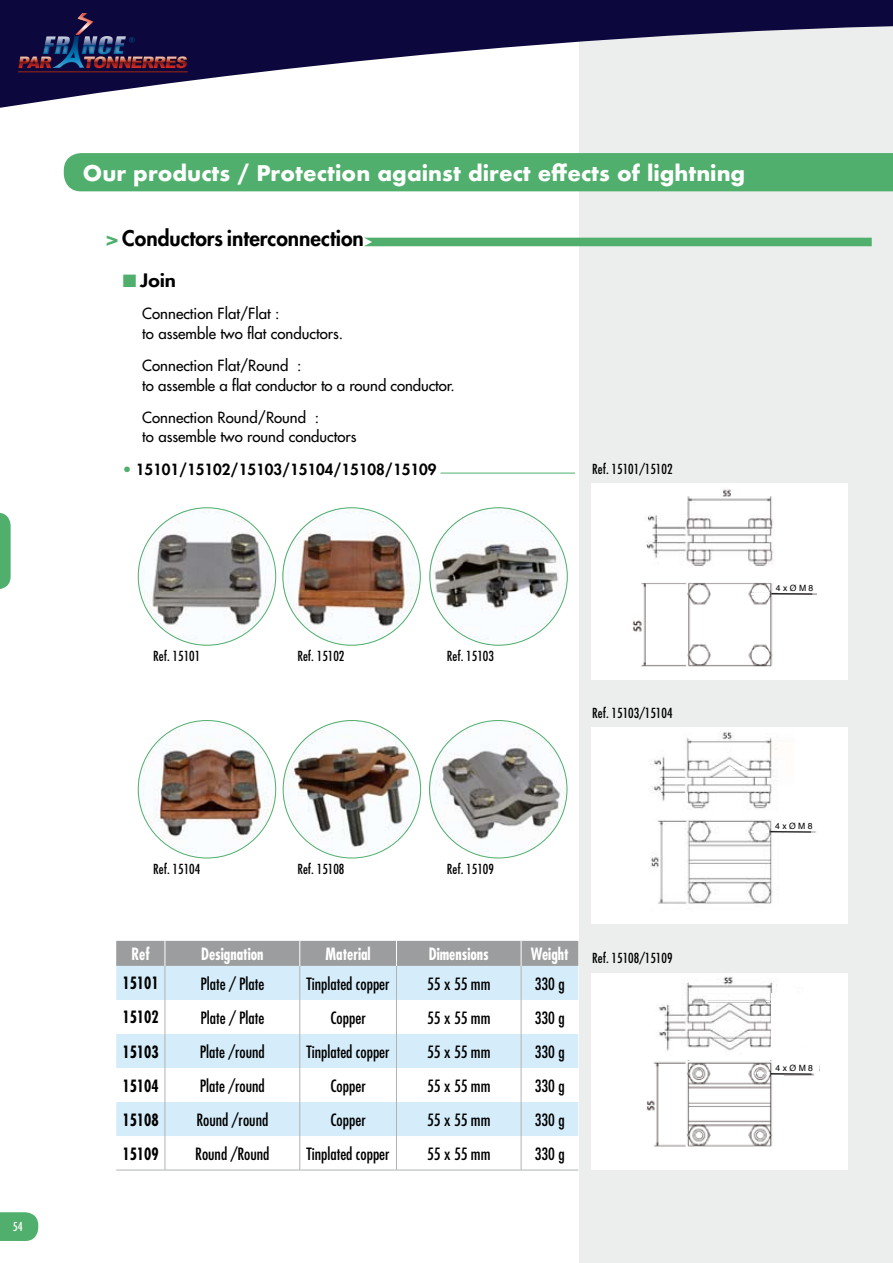
<style>
.page{position:relative;width:893px;height:1263px;background:#fff}
.page>*{position:absolute;margin:0;border:0;box-sizing:border-box;transform-origin:0 0}
.t1{font:700 21px "Futura";color:#fff}
.t2{font:800 21px "Futura";color:#000}
.t3{font:800 18px "Futura";color:#000;scale:1.15 1}
.t4{font:condensed 16.5px "Futura";color:#000}
.t5{font:700 condensed 16.5px "Futura";color:#fff;scale:.9 1}
.t6{font:700 condensed 16.5px "Futura";color:#000;scale:.9 1}
.t7{font:15px/19.5px "Futura";color:#000}
.t8{font:800 15px "Futura";color:#000}
.t9{font:condensed 13.5px "Futura";color:#000}
.t10{font:condensed 12px "Futura";color:#fff}
.t11{font:8.7px "Helvetica";color:#000}
.s1{color:#50af6c}
.s2{font-weight:400;color:#50af6c}
</style>
<div class="page">
<div style="left:579px;top:0;width:314px;height:1263px;background:#eceded"></div>
<svg style="left:0;top:0;width:892px;height:108px"></svg>
<div style="left:64px;top:153px;width:829px;height:38px;background:#50af6c"></div>
<hr style="left:18px;top:72px;width:170px;height:1px;background:#310e0d">
<svg style="left:18px;top:13px;width:170px;height:59px;background:#281d49"></svg>
<svg style="left:0;top:513px;width:11px;height:76px"></svg>
<svg style="left:0;top:1212px;width:38px;height:29px"></svg>
<svg style="left:892px;top:0;width:1px;height:27px"></svg>
<div style="left:364px;top:238px;width:508px;height:8px;background:#50af6c"></div>
<hr style="left:441px;top:473px;width:134px;height:1px;background:#50af6c">
<img style="left:138px;top:508px;width:138px;height:137px;border-radius:69px">
<img style="left:138px;top:720px;width:138px;height:138px;border-radius:69px">
<img style="left:283px;top:508px;width:137px;height:137px;border-radius:69px">
<img style="left:429px;top:720px;width:138px;height:138px;border-radius:69px">
<img style="left:430px;top:508px;width:137px;height:137px;border-radius:69px">
<img style="left:283px;top:720px;width:138px;height:138px;border-radius:69px">
<svg style="left:116px;top:966px;width:462px;height:170px;fill:#d5edfa"></svg>
<hr style="left:165px;top:966px;width:1px;height:34px;background:#b1b3b4">
<hr style="left:300px;top:966px;width:1px;height:34px;background:#b1b3b4">
<hr style="left:396px;top:966px;width:1px;height:34px;background:#b1b3b4">
<hr style="left:521px;top:966px;width:1px;height:34px;background:#b1b3b4">
<hr style="left:165px;top:1000px;width:1px;height:34px;background:#b1b3b4">
<hr style="left:300px;top:1000px;width:1px;height:34px;background:#b1b3b4">
<hr style="left:396px;top:1000px;width:1px;height:34px;background:#b1b3b4">
<hr style="left:521px;top:1000px;width:1px;height:34px;background:#b1b3b4">
<hr style="left:165px;top:1034px;width:1px;height:34px;background:#b1b3b4">
<hr style="left:300px;top:1034px;width:1px;height:34px;background:#b1b3b4">
<hr style="left:396px;top:1034px;width:1px;height:34px;background:#b1b3b4">
<hr style="left:521px;top:1034px;width:1px;height:34px;background:#b1b3b4">
<hr style="left:165px;top:1068px;width:1px;height:34px;background:#b1b3b4">
<hr style="left:300px;top:1068px;width:1px;height:34px;background:#b1b3b4">
<hr style="left:396px;top:1068px;width:1px;height:34px;background:#b1b3b4">
<hr style="left:521px;top:1068px;width:1px;height:34px;background:#b1b3b4">
<hr style="left:165px;top:1102px;width:1px;height:34px;background:#b1b3b4">
<hr style="left:300px;top:1102px;width:1px;height:34px;background:#b1b3b4">
<hr style="left:396px;top:1102px;width:1px;height:34px;background:#b1b3b4">
<hr style="left:521px;top:1102px;width:1px;height:34px;background:#b1b3b4">
<hr style="left:165px;top:1136px;width:1px;height:34px;background:#b1b3b4">
<hr style="left:300px;top:1136px;width:1px;height:34px;background:#b1b3b4">
<hr style="left:396px;top:1136px;width:1px;height:34px;background:#b1b3b4">
<hr style="left:521px;top:1136px;width:1px;height:34px;background:#b1b3b4">
<hr style="left:116px;top:1170px;width:49px;height:1px;background:#b1b3b4">
<hr style="left:165px;top:1170px;width:135px;height:1px;background:#b1b3b4">
<hr style="left:300px;top:1170px;width:96px;height:1px;background:#b1b3b4">
<hr style="left:396px;top:1170px;width:125px;height:1px;background:#b1b3b4">
<hr style="left:521px;top:1170px;width:57px;height:1px;background:#b1b3b4">
<div style="left:116px;top:941px;width:462px;height:25px;background:#9c9d9f"></div>
<div style="left:592px;top:483px;width:256px;height:196px;background:#fff"></div>
<img style="left:645px;top:489px;width:129px;height:77px">
<img style="left:633px;top:583px;width:183px;height:84px">
<div style="left:778px;top:581px;width:41px;height:11px;background:#fff"></div>
<svg style="left:751px;top:592px;width:22px;height:4px"></svg>
<hr style="left:772px;top:593px;width:40px;height:1px;background:#000">
<div style="left:592px;top:727px;width:256px;height:196px;background:#fff"></div>
<img style="left:650px;top:732px;width:127px;height:78px">
<img style="left:651px;top:820px;width:165px;height:84px">
<svg style="left:726px;top:766px;width:22px;height:5px"></svg>
<div style="left:777px;top:819px;width:41px;height:11px;background:#fff"></div>
<svg style="left:751px;top:830px;width:21px;height:3px"></svg>
<hr style="left:771px;top:831px;width:40px;height:1px;background:#000">
<div style="left:592px;top:974px;width:256px;height:196px;background:#fff"></div>
<img style="left:656px;top:977px;width:121px;height:84px">
<img style="left:646px;top:1061px;width:174px;height:86px">
<div style="left:777px;top:1061px;width:42px;height:11px;background:#fff"></div>
<div style="left:771px;top:993px;width:47px;height:53px;background:#fff"></div>
<hr style="left:706px;top:1001px;width:48px;height:1px;background:#fff">
<svg style="left:711px;top:1036px;width:37px;height:1px"></svg>
<svg style="left:754px;top:1072px;width:18px;height:3px"></svg>
<hr style="left:772px;top:1073px;width:39px;height:1px;background:#000">
<p class="t10" style="left:13px;top:1219px;width:11px">54</p>
<p class="t1" style="left:83px;top:158px;width:664px">Our products / Protection against direct effects of lightning</p>
<p class="t2" style="left:106px;top:225px;width:259px"><span class="s1">&gt;</span> Conductors interconnection</p>
<p class="t3" style="left:123px;top:269px;width:48px"><span class="s1">■</span> Join</p>
<p class="t7" style="left:142px;top:304px;width:202px">Connection Flat/Flat :<br>to assemble two flat conductors.</p>
<p class="t7" style="left:142px;top:356px;width:314px">Connection Flat/Round :<br>to assemble a flat conductor to a round conductor.</p>
<p class="t7" style="left:142px;top:407px;width:216px">Connection Round/Round :<br>to assemble two round conductors</p>
<p class="t8" style="left:123px;top:459px;width:315px"><span class="s2">•</span> 15101/15102/15103/15104/15108/15109</p>
<p class="t9" style="left:592px;top:460px;width:82px">Ref. 15101/15102</p>
<p class="t9" style="left:153px;top:648px;width:49px">Ref. 15101</p>
<p class="t9" style="left:297px;top:648px;width:49px">Ref. 15102</p>
<p class="t9" style="left:447px;top:648px;width:49px">Ref. 15103</p>
<p class="t9" style="left:592px;top:704px;width:82px">Ref. 15103/15104</p>
<p class="t9" style="left:153px;top:861px;width:49px">Ref. 15104</p>
<p class="t9" style="left:297px;top:861px;width:49px">Ref. 15108</p>
<p class="t9" style="left:447px;top:861px;width:49px">Ref. 15109</p>
<p class="t5" style="left:131px;top:943px;width:22px">Ref</p>
<p class="t5" style="left:201px;top:943px;width:71px">Designation</p>
<p class="t5" style="left:326px;top:943px;width:52px">Material</p>
<p class="t5" style="left:429px;top:943px;width:68px">Dimensions</p>
<p class="t5" style="left:531px;top:943px;width:44px">Weight</p>
<p class="t6" style="left:122px;top:973px;width:42px">15101</p>
<p class="t4" style="left:200px;top:973px;width:65px">Plate / Plate</p>
<p class="t4" style="left:307px;top:973px;width:85px">Tinplated copper</p>
<p class="t4" style="left:427px;top:973px;width:65px">55 x 55 mm</p>
<p class="t4" style="left:535px;top:973px;width:32px">330 g</p>
<p class="t6" style="left:122px;top:1007px;width:42px">15102</p>
<p class="t4" style="left:200px;top:1007px;width:65px">Plate / Plate</p>
<p class="t4" style="left:331px;top:1007px;width:37px">Copper</p>
<p class="t4" style="left:427px;top:1007px;width:65px">55 x 55 mm</p>
<p class="t4" style="left:535px;top:1007px;width:32px">330 g</p>
<p class="t6" style="left:122px;top:1041px;width:42px">15103</p>
<p class="t4" style="left:200px;top:1041px;width:67px">Plate /round</p>
<p class="t4" style="left:307px;top:1041px;width:85px">Tinplated copper</p>
<p class="t4" style="left:427px;top:1041px;width:65px">55 x 55 mm</p>
<p class="t4" style="left:535px;top:1041px;width:32px">330 g</p>
<p class="t6" style="left:122px;top:1075px;width:42px">15104</p>
<p class="t4" style="left:200px;top:1075px;width:67px">Plate /round</p>
<p class="t4" style="left:331px;top:1075px;width:37px">Copper</p>
<p class="t4" style="left:427px;top:1075px;width:65px">55 x 55 mm</p>
<p class="t4" style="left:535px;top:1075px;width:32px">330 g</p>
<p class="t6" style="left:122px;top:1109px;width:42px">15108</p>
<p class="t4" style="left:196px;top:1109px;width:73px">Round /round</p>
<p class="t4" style="left:331px;top:1109px;width:37px">Copper</p>
<p class="t4" style="left:427px;top:1109px;width:65px">55 x 55 mm</p>
<p class="t4" style="left:535px;top:1109px;width:32px">330 g</p>
<p class="t6" style="left:122px;top:1143px;width:42px">15109</p>
<p class="t4" style="left:195px;top:1143px;width:76px">Round /Round</p>
<p class="t4" style="left:307px;top:1143px;width:85px">Tinplated copper</p>
<p class="t4" style="left:427px;top:1143px;width:65px">55 x 55 mm</p>
<p class="t4" style="left:535px;top:1143px;width:32px">330 g</p>
<p class="t9" style="left:592px;top:950px;width:82px">Ref. 15108/15109</p>
<p class="t11" style="left:776px;top:580px;width:39px">4 x Ø M 8</p>
<p class="t11" style="left:775px;top:818px;width:39px">4 x Ø M 8</p>
<p class="t11" style="left:776px;top:1060px;width:39px">4 x Ø M 8</p>
</div>
